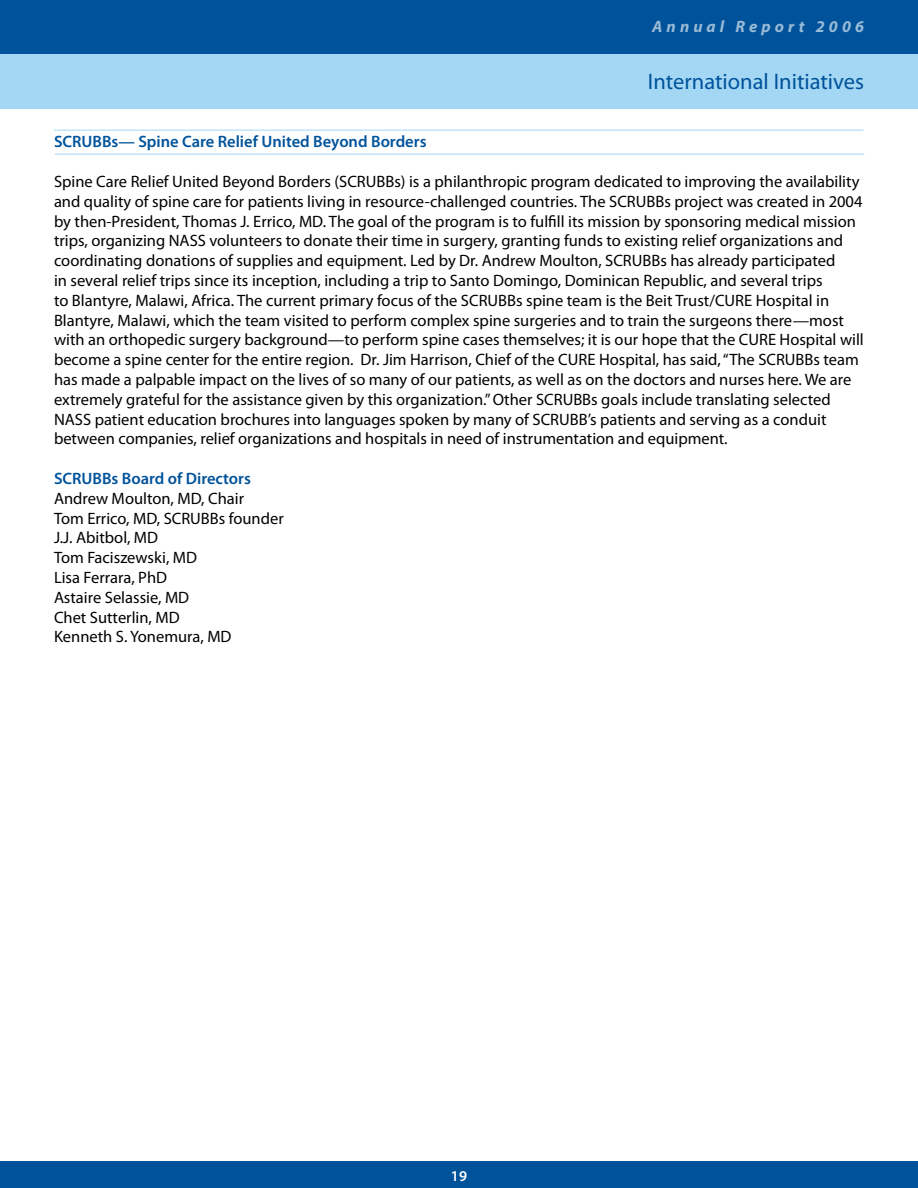
<style>
.page{position:relative;width:918px;height:1188px;background:#fff}
.page>*{position:absolute;margin:0;border:0;box-sizing:border-box;transform-origin:0 0}
.t1{font:22.5px "Myriad Pro";color:#00539b}
.t2{font:16.5px/19.8px "Myriad Pro";color:#000}
.t3{font:600 16.5px "Myriad Pro";color:#00539b}
.t4{font:italic 700 16.5px "Myriad Pro";letter-spacing:.25em;color:#99bad7}
.t5{font:600 15px "Myriad Pro";color:#fff}
</style>
<div class="page">
<div style="left:0;top:0;width:918px;height:90px;background:#00539b"></div>
<div style="left:0;top:1162px;width:918px;height:26px;background:#00539b"></div>
<div style="left:0;top:54px;width:918px;height:54px;background:#a4d7f4"></div>
<hr style="left:55px;top:154px;width:809px;height:1px;background:#a4d7f4">
<hr style="left:54px;top:130px;width:809px;height:1px;background:#a4d7f4">
<p class="t4" style="left:652px;top:16px;width:213px">Annual Report 2006</p>
<h1 class="t1" style="left:648px;top:67px;width:218px">International Initiatives</h1>
<p class="t3" style="left:54px;top:131px;width:374px">SCRUBBs— Spine Care Relief United Beyond Borders</p>
<p class="t2" style="left:54px;top:171px;width:811px">Spine Care Relief United Beyond Borders (SCRUBBs) is a philanthropic program dedicated to improving the availability and quality of spine care for patients living in resource-challenged countries. The SCRUBBs project was created in 2004 by then-President, Thomas J. Errico, MD. The goal of the program is to fulfill its mission by sponsoring medical mission trips, organizing NASS volunteers to donate their time in surgery, granting funds to existing relief organizations and coordinating donations of supplies and equipment. Led by Dr. Andrew Moulton, SCRUBBs has already participated<br>in several relief trips since its inception, including a trip to Santo Domingo, Dominican Republic, and several trips<br>to Blantyre, Malawi, Africa. The current primary focus of the SCRUBBs spine team is the Beit Trust/CURE Hospital in Blantyre, Malawi, which the team visited to perform complex spine surgeries and to train the surgeons there—most with an orthopedic surgery background—to perform spine cases themselves; it is our hope that the CURE Hospital will become a spine center for the entire region. Dr. Jim Harrison, Chief of the CURE Hospital, has said, “The SCRUBBs team has made a palpable impact on the lives of so many of our patients, as well as on the doctors and nurses here. We are extremely grateful for the assistance given by this organization.” Other SCRUBBs goals include translating selected NASS patient education brochures into languages spoken by many of SCRUBB’s patients and serving as a conduit between companies, relief organizations and hospitals in need of instrumentation and equipment.</p>
<p class="t3" style="left:54px;top:468px;width:199px">SCRUBBs Board of Directors</p>
<p class="t2" style="left:54px;top:488px;width:231px">Andrew Moulton, MD, Chair<br>Tom Errico, MD, SCRUBBs founder<br>J.J. Abitbol, MD<br>Tom Faciszewski, MD<br>Lisa Ferrara, PhD<br>Astaire Selassie, MD<br>Chet Sutterlin, MD<br>Kenneth S. Yonemura, MD</p>
<p class="t5" style="left:451px;top:1166px;width:18px">19</p>
</div>
